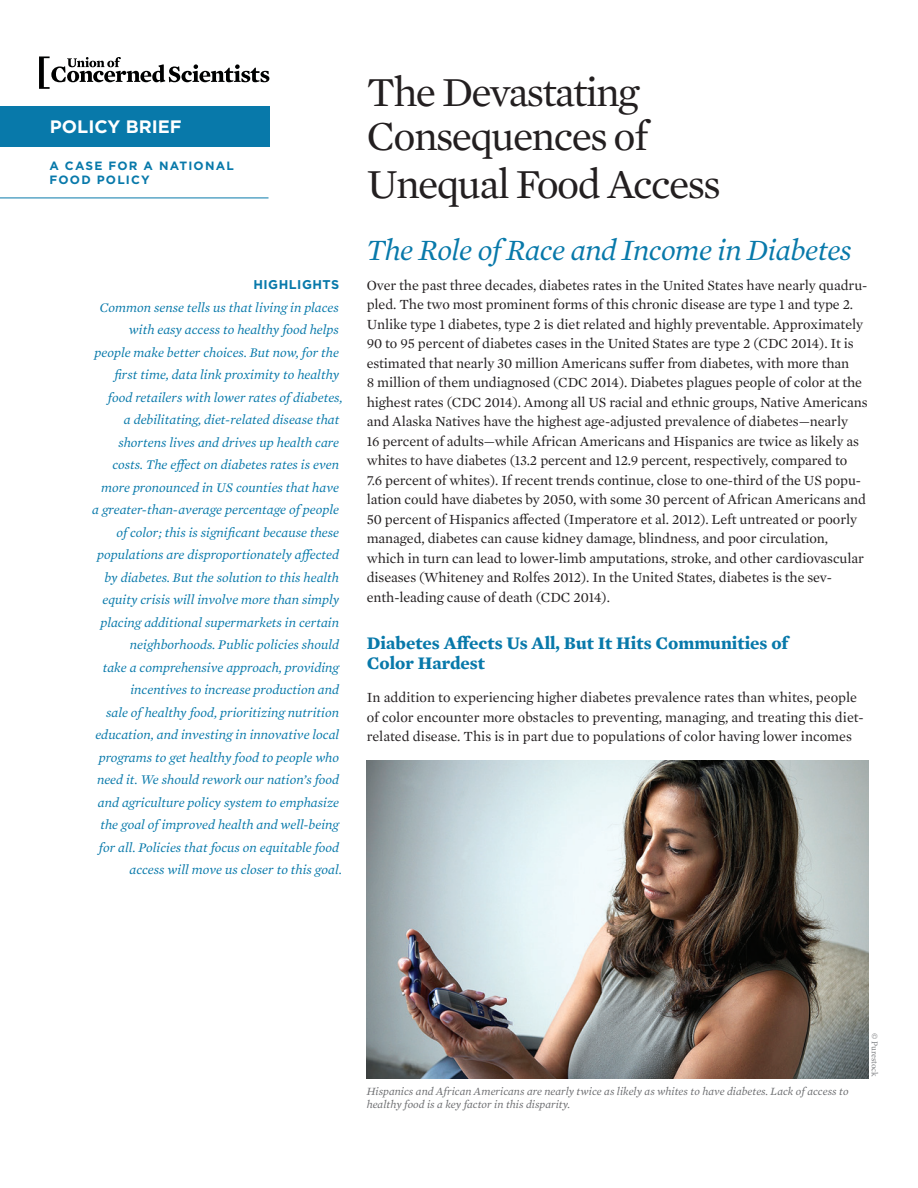
<style>
.page{position:relative;width:918px;height:1188px;background:#fff}
.page>*{position:absolute;margin:0;border:0;box-sizing:border-box;transform-origin:0 0}
.Main_title_3_lines{font:42px/43.5px "Mercury Text G1";letter-spacing:-.04em;color:#231f20}
.Subtitle__Fact{font:italic 30px "Mercury Text G1";letter-spacing:-.02em;color:#0879aa}
.First-level_subhead{font:700 18px/20.2px "Mercury Text G1";color:#0879aa}
.t1{font:700 18px "Gotham";color:#fff}
.Body_Text__first_par{font:14.25px/19.5px "Mercury Text G1";letter-spacing:-.005em;color:#231f20}
.Side_bar_body_text{font:italic 13.5px/22.5px "Mercury Text G1";color:#0879aa;text-align:right}
.Side_bar_main_title{font:700 12.75px "Gotham";letter-spacing:.04em;color:#0879aa}
.Series_title{font:700 12px/14.4px "Gotham";letter-spacing:.1em;color:#0879aa}
.Photo_caption_text{font:italic 11.25px/13.5px "Mercury Text G1";color:#6c6d70}
.Photo_credit{font:9px "Minion Pro";letter-spacing:-.005em;color:#808285}
</style>
<div class="page">
<div style="left:0;top:106px;width:269px;height:41px;background:#0879aa"></div>
<svg style="left:39px;top:56px;width:230px;height:33px"></svg>
<img style="left:367px;top:760px;width:501px;height:318px">
<hr style="left:0;top:198px;width:269px;height:1px;background:#0879aa">
<p class="t1" style="left:50px;top:114px;width:133px">POLICY BRIEF</p>
<p class="Series_title" style="left:50px;top:158px;width:186px">A CASE FOR A NATIONAL<br>FOOD POLICY</p>
<p class="Side_bar_main_title" style="left:253px;top:276px;width:87px">HIGHLIGHTS</p>
<p class="Side_bar_body_text" style="left:92px;top:295px;width:252px">Common sense tells us that living in places with easy access to healthy food helps<br>people make better choices. But now, for the first time, data link proximity to healthy food retailers with lower rates of diabetes,<br>a debilitating, diet-related disease that shortens lives and drives up health care costs. The effect on diabetes rates is even more pronounced in US counties that have<br>a greater-than-average percentage of people of color; this is significant because these populations are disproportionately affected by diabetes. But the solution to this health equity crisis will involve more than simply placing additional supermarkets in certain neighborhoods. Public policies should<br>take a comprehensive approach, providing incentives to increase production and<br>sale of healthy food, prioritizing nutrition education, and investing in innovative local programs to get healthy food to people who need it. We should rework our nation’s food and agriculture policy system to emphasize the goal of improved health and well-being for all. Policies that focus on equitable food access will move us closer to this goal.</p>
<p class="Main_title_3_lines" style="left:367px;top:68px;width:286px">The Devastating<br>Consequences of</p>
<p class="Main_title_3_lines" style="left:367px;top:160px;width:355px">Unequal Food Access</p>
<p class="Subtitle__Fact" style="left:367px;top:228px;width:487px">The Role of Race and Income in Diabetes</p>
<p class="Body_Text__first_par" style="left:367px;top:275px;width:502px">Over the past three decades, diabetes rates in the United States have nearly quadru&shy;pled. The two most prominent forms of this chronic disease are type 1 and type 2.<br>Unlike type 1 diabetes, type 2 is diet related and highly preventable. Approximately 90 to 95 percent of diabetes cases in the United States are type 2 (CDC 2014). It is estimated that nearly 30 million Americans suffer from diabetes, with more than<br>8 million of them undiagnosed (CDC 2014). Diabetes plagues people of color at the highest rates (CDC 2014). Among all US racial and ethnic groups, Native Americans and Alaska Natives have the highest age-adjusted prevalence of diabetes—nearly<br>16 percent of adults—while African Americans and Hispanics are twice as likely as whites to have diabetes (13.2 percent and 12.9 percent, respectively, compared to<br>7.6 percent of whites). If recent trends continue, close to one-third of the US popu&shy;lation could have diabetes by 2050, with some 30 percent of African Americans and 50 percent of Hispanics affected (Imperatore et al. 2012). Left untreated or poorly managed, diabetes can cause kidney damage, blindness, and poor circulation, which in turn can lead to lower-limb amputations, stroke, and other cardiovascular diseases (Whiteney and Rolfes 2012). In the United States, diabetes is the sev&shy;enth-leading cause of death (CDC 2014).</p>
<p class="First-level_subhead" style="left:367px;top:632px;width:423px">Diabetes Affects Us All, But It Hits Communities of<br>Color Hardest</p>
<p class="Body_Text__first_par" style="left:367px;top:687px;width:498px">In addition to experiencing higher diabetes prevalence rates than whites, people of color encounter more obstacles to preventing, managing, and treating this diet&shy;related disease. This is in part due to populations of color having lower incomes</p>
<p class="Photo_caption_text" style="left:367px;top:1083px;width:483px">Hispanics and African Americans are nearly twice as likely as whites to have diabetes. Lack of access to healthy food is a key factor in this disparity.</p>
<p class="Photo_credit" style="left:881px;top:1033px;width:46px;rotate:90deg">© Purestock</p>
</div>
